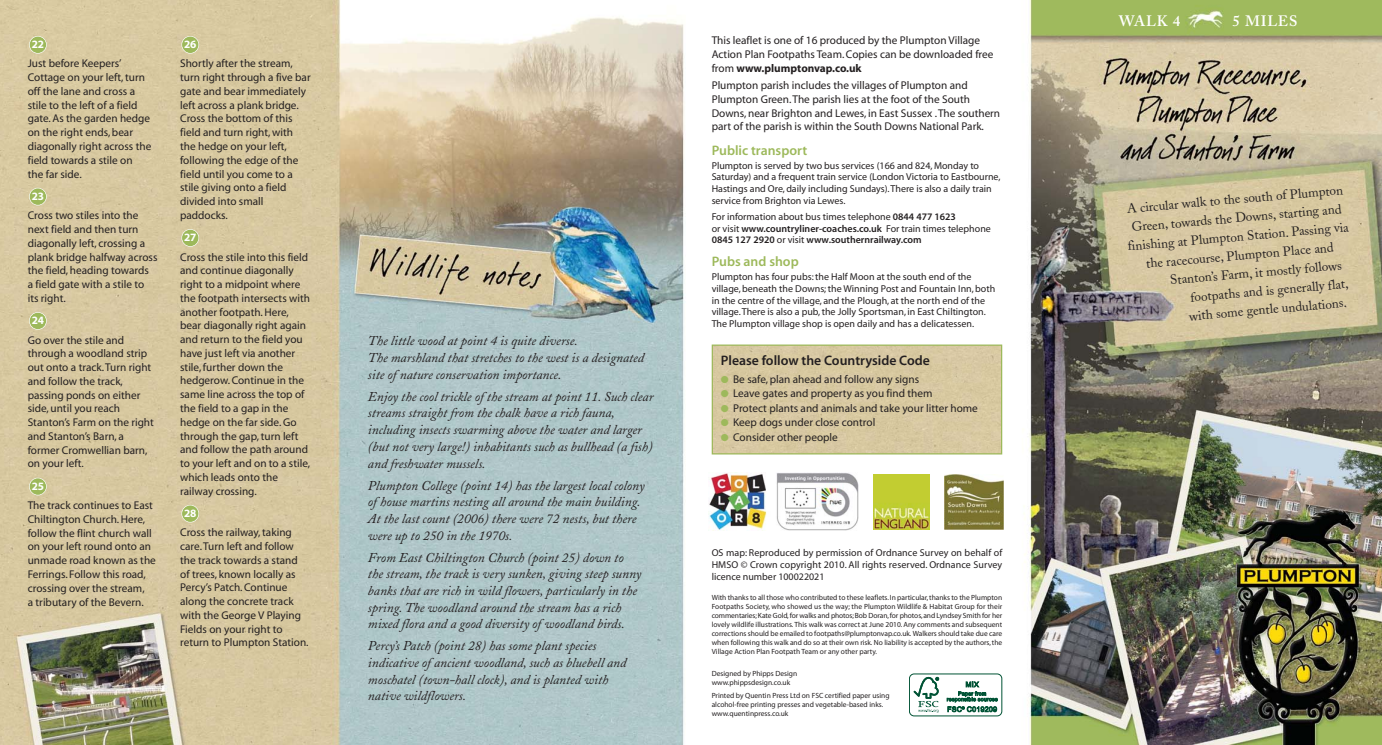
<style>
.page{position:relative;width:1382px;height:745px;background:#fff}
.page>*{position:absolute;margin:0;border:0;box-sizing:border-box;transform-origin:0 0}
.t1{font:600 15px "Adobe Caslon";letter-spacing:.055em;color:#fff}
.t2{font:13.75px "Myriad Semi Bold Norm";color:#231f20}
.t3{font:13.75px "Myriad Semi Bold Norm";color:#9db95b}
.t4{font:italic 13.38px/16.6px "Adobe Caslon";color:#231f20}
.t5{font:13.12px "Adobe Caslon";color:#231f20}
.t6{font:11.25px/13.8px "Myriad";color:#231f20}
.t7{font:11.25px "Myriad Bold Norm";color:#231f20}
.t8{font:11.25px "Myriad Bold Norm";letter-spacing:-.005em;color:#fff}
.t9{font:10px/11.9px "Myriad";color:#231f20}
.t10{font:10px/11.9px "Myriad Semi Bold Norm";color:#231f20}
.t11{font:7.5px/9px "Myriad";color:#231f20}
.s1{font-family:"Myriad"}
.s2{font-family:"Myriad Semi Bold Norm"}
.s3{color:#9db95b}
</style>
<div class="page">
<img style="left:0;top:0;width:1382px;height:744px">
<div style="left:714px;top:346px;width:286px;height:106px;background:#d8c8a1"></div>
<div style="left:712px;top:344px;width:290px;height:110px;border:1px solid #9db95b"></div>
<div style="left:29px;top:477px;width:17px;height:18px;background:#9db95b;border-radius:50%"></div>
<div style="left:29px;top:477px;width:18px;height:18px;border:1px solid #fff;border-radius:50%"></div>
<div style="left:29px;top:312px;width:17px;height:17px;background:#9db95b;border-radius:50%"></div>
<div style="left:29px;top:312px;width:18px;height:17px;border:1px solid #fff;border-radius:50%"></div>
<div style="left:29px;top:188px;width:17px;height:17px;background:#9db95b;border-radius:50%"></div>
<div style="left:29px;top:188px;width:18px;height:17px;border:1px solid #fff;border-radius:50%"></div>
<div style="left:29px;top:36px;width:17px;height:17px;background:#9db95b;border-radius:50%"></div>
<div style="left:29px;top:36px;width:18px;height:18px;border:1px solid #fff;border-radius:50%"></div>
<div style="left:182px;top:505px;width:17px;height:17px;background:#9db95b;border-radius:50%"></div>
<div style="left:181px;top:504px;width:18px;height:18px;border:1px solid #fff;border-radius:50%"></div>
<div style="left:182px;top:229px;width:17px;height:17px;background:#9db95b;border-radius:50%"></div>
<div style="left:181px;top:229px;width:18px;height:18px;border:1px solid #fff;border-radius:50%"></div>
<div style="left:182px;top:36px;width:17px;height:17px;background:#9db95b;border-radius:50%"></div>
<div style="left:181px;top:36px;width:18px;height:18px;border:1px solid #fff;border-radius:50%"></div>
<div style="left:701px;top:468px;width:160px;height:66px;background:#fff"></div>
<img style="left:709px;top:472px;width:150px;height:58px">
<img style="left:874px;top:474px;width:55px;height:55px">
<div style="left:944px;top:472px;width:65px;height:58px;background:#fff"></div>
<img style="left:945px;top:474px;width:58px;height:55px">
<svg style="left:907px;top:670px;width:98px;height:49px"></svg>
<div style="left:909px;top:673px;width:93px;height:42px;background:#fff;border-radius:5px"></div>
<div style="left:909px;top:673px;width:93px;height:42px;border:1px solid #005335;border-radius:5px"></div>
<svg style="left:914px;top:676px;width:25px;height:36px"></svg>
<svg style="left:947px;top:681px;width:51px;height:31px"></svg>
<p class="t8" style="left:32px;top:40px;width:14px">22</p>
<p class="t6" style="left:28px;top:57px;width:125px">Just before Keepers’<br>Cottage on your left, turn off the lane and cross a stile to the left of a field gate. As the garden hedge on the right ends, bear diagonally right across the field towards a stile on<br>the far side.</p>
<p class="t6" style="left:28px;top:209px;width:131px">Cross two stiles into the next field and then turn diagonally left, crossing a plank bridge halfway across the field, heading towards<br>a field gate with a stile to its right.</p>
<p class="t6" style="left:28px;top:333px;width:128px">Go over the stile and through a woodland strip out onto a track.Turn right and follow the track, passing ponds on either side, until you reach<br>Stanton’s Farm on the right and Stanton’s Barn, a former Cromwellian barn, on your left.</p>
<p class="t6" style="left:28px;top:499px;width:130px">The track continues to East<br>Chiltington Church. Here, follow the flint church wall on your left round onto an unmade road known as the<br>Ferrings. Follow this road, crossing over the stream,<br>a tributary of the Bevern.</p>
<p class="t8" style="left:32px;top:192px;width:14px">23</p>
<p class="t8" style="left:32px;top:316px;width:14px">24</p>
<p class="t8" style="left:32px;top:481px;width:14px">25</p>
<p class="t8" style="left:184px;top:40px;width:14px">26</p>
<p class="t6" style="left:712px;top:34px;width:283px">This leaflet is one of 16 produced by the Plumpton Village<br>Action Plan Footpaths Team. Copies can be downloaded free</p>
<p class="t7" style="left:712px;top:64px;width:152px"><span class="s1">from</span> www.plumptonvap.co.uk</p>
<p class="t6" style="left:712px;top:79px;width:290px">Plumpton parish includes the villages of Plumpton and Plumpton Green.The parish lies at the foot of the South Downs, near Brighton and Lewes, in East Sussex .The southern part of the parish is within the South Downs National Park.</p>
<p class="t3" style="left:712px;top:145px;width:97px">Public transport</p>
<p class="t9" style="left:712px;top:160px;width:290px">Plumpton is served by two bus services (166 and 824, Monday to Saturday) and a frequent train service (London Victoria to Eastbourne, Hastings and Ore, daily including Sundays).There is also a daily train service from Brighton via Lewes.</p>
<p class="t9" style="left:712px;top:211px;width:246px">For information about bus times telephone <span class="s2">0844 477 1623</span></p>
<p class="t10" style="left:712px;top:223px;width:281px"><span class="s1">or visit</span> www.countryliner-coaches.co.uk <span class="s1">For train times telephone<br></span>0845 127 2920 <span class="s1">or visit</span> www.southernrailway.com</p>
<p class="t3" style="left:712px;top:256px;width:89px">Pubs and shop</p>
<p class="t9" style="left:712px;top:271px;width:285px">Plumpton has four pubs: the Half Moon at the south end of the village, beneath the Downs; the Winning Post and Fountain Inn, both in the centre of the village, and the Plough, at the north end of the village.There is also a pub, the Jolly Sportsman, in East Chiltington.<br>The Plumpton village shop is open daily and has a delicatessen.</p>
<p class="t2" style="left:721px;top:355px;width:211px">Please follow the Countryside Code</p>
<p class="t6" style="left:721px;top:373px;width:200px"><span class="s3">●</span> Be safe, plan ahead and follow any signs</p>
<p class="t6" style="left:721px;top:387px;width:213px"><span class="s3">●</span> Leave gates and property as you find them</p>
<p class="t6" style="left:721px;top:401px;width:259px"><span class="s3">●</span> Protect plants and animals and take your litter home</p>
<p class="t6" style="left:721px;top:416px;width:156px"><span class="s3">●</span> Keep dogs under close control</p>
<p class="t6" style="left:721px;top:430px;width:119px"><span class="s3">●</span> Consider other people</p>
<p class="t6" style="left:180px;top:57px;width:132px">Shortly after the stream, turn right through a five bar gate and bear immediately left across a plank bridge.<br>Cross the bottom of this field and turn right, with the hedge on your left, following the edge of the field until you come to a stile giving onto a field divided into small paddocks.</p>
<p class="t6" style="left:180px;top:250px;width:132px">Cross the stile into this field and continue diagonally right to a midpoint where the footpath intersects with another footpath. Here, bear diagonally right again and return to the field you have just left via another stile, further down the hedgerow. Continue in the same line across the top of the field to a gap in the hedge on the far side. Go through the gap, turn left and follow the path around to your left and on to a stile, which leads onto the railway crossing.</p>
<p class="t6" style="left:180px;top:526px;width:130px">Cross the railway, taking care.Turn left and follow the track towards a stand of trees, known locally as<br>Percy’s Patch. Continue along the concrete track with the George V Playing<br>Fields on your right to return to Plumpton Station.</p>
<p class="t8" style="left:184px;top:233px;width:14px">27</p>
<p class="t4" style="left:368px;top:334px;width:278px">The little wood at point 4 is quite diverse.<br>The marshland that stretches to the west is a designated site of nature conservation importance.</p>
<p class="t4" style="left:368px;top:389px;width:287px">Enjoy the cool trickle of the stream at point 11. Such clear streams straight from the chalk have a rich fauna, including insects swarming above the water and larger (but not very large!) inhabitants such as bullhead (a fish) and freshwater mussels.</p>
<p class="t4" style="left:368px;top:478px;width:278px">Plumpton College (point 14) has the largest local colony of house martins nesting all around the main building.<br>At the last count (2006) there were 72 nests, but there were up to 250 in the 1970s.</p>
<p class="t4" style="left:368px;top:550px;width:275px">From East Chiltington Church (point 25) down to the stream, the track is very sunken, giving steep sunny banks that are rich in wild flowers, particularly in the spring. The woodland around the stream has a rich mixed flora and a good diversity of woodland birds.</p>
<p class="t4" style="left:368px;top:638px;width:260px">Percy’s Patch (point 28) has some plant species indicative of ancient woodland, such as bluebell and moschatel (town-hall clock), and is planted with native wildflowers.</p>
<p class="t8" style="left:184px;top:509px;width:14px">28</p>
<p class="t9" style="left:712px;top:547px;width:292px;text-align:justify">OS map: Reproduced by permission of Ordnance Survey on behalf of HMSO © Crown copyright 2010. All rights reserved. Ordnance Survey licence number 100022021</p>
<p class="t11" style="left:712px;top:593px;width:292px;text-align:justify">With thanks to all those who contributed to these leaflets. In particular, thanks to the Plumpton Footpaths Society, who showed us the way; the Plumpton Wildlife &amp; Habitat Group for their commentaries; Kate Gold, for walks and photos; Bob Doran, for photos, and Lyndsey Smith for her lovely wildlife illustrations. This walk was correct at June 2010. Any comments and subsequent corrections should be emailed to footpaths@plumptonvap.co.uk. Walkers should take due care when following this walk and do so at their own risk. No liability is accepted by the authors, the Village Action Plan Footpath Team or any other party.</p>
<p class="t11" style="left:712px;top:669px;width:87px">Designed by Phipps Design www.phippsdesign.co.uk</p>
<p class="t11" style="left:712px;top:691px;width:179px">Printed by Quentin Press Ltd on FSC certified paper using alcohol-free printing presses and vegetable-based inks. www.quentinpress.co.uk</p>
<h1 class="t1" style="left:1119px;top:15px;width:63px">WALK 4</h1>
<h1 class="t1" style="left:1233px;top:15px;width:66px">5 MILES</h1>
<p class="t5" style="left:1126px;top:203px;width:218px;rotate:-5deg">A circular walk to the south of Plumpton</p>
<p class="t5" style="left:1131px;top:221px;width:212px;rotate:-5deg">Green, towards the Downs, starting and</p>
<p class="t5" style="left:1127px;top:241px;width:223px;rotate:-5deg">finishing at Plumpton Station. Passing via</p>
<p class="t5" style="left:1146px;top:258px;width:190px;rotate:-5deg">the racecourse, Plumpton Place and</p>
<p class="t5" style="left:1170px;top:274px;width:174px;rotate:-5deg">Stanton’s Farm, it mostly follows</p>
<p class="t5" style="left:1190px;top:292px;width:160px;rotate:-5deg">footpaths and is generally flat,</p>
<p class="t5" style="left:1189px;top:310px;width:160px;rotate:-5deg">with some gentle undulations.</p>
</div>
